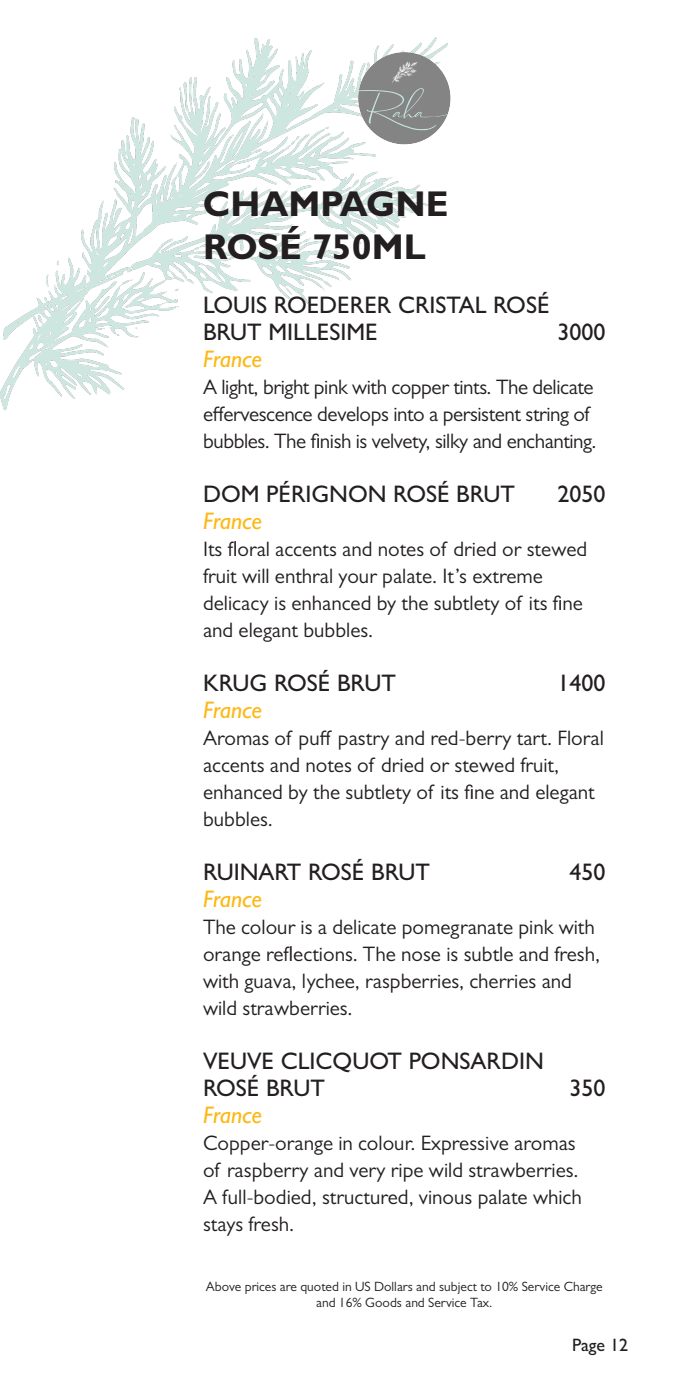
<style>
.page{position:relative;width:681px;height:1382px;background:#fff}
.page>*{position:absolute;margin:0;border:0;box-sizing:border-box;transform-origin:0 0}
.t1{font:700 36px "Gill Sans";color:#231f20}
.t2{font:500 24px "Gill Sans";color:#231f20}
.t3{font:italic 500 24px "Gill Sans";letter-spacing:-.01em;color:#fcb814}
.t4{font:21px/27px "Gill Sans";color:#231f20}
.t5{font:21px/27px "Gill Sans";letter-spacing:-.02em;color:#231f20}
.t6{font:500 18px "Gill Sans";color:#231f20}
.t7{font:13.5px/16.2px "Gill Sans";color:#231f20;text-align:center}
</style>
<div class="page">
<img style="left:0;top:37px;width:447px;height:373px">
<div style="left:358px;top:52px;width:92px;height:92px;background:#848485;border-radius:50%"></div>
<svg style="left:358px;top:62px;width:92px;height:68px"></svg>
<p class="t1" style="left:203px;top:181px;width:247px">CHAMPAGNE</p>
<p class="t1" style="left:203px;top:225px;width:224px">ROSÉ 750ML</p>
<p class="t2" style="left:203px;top:291px;width:348px">LOUIS ROEDERER CRISTAL ROSÉ</p>
<p class="t2" style="left:203px;top:318px;width:176px">BRUT MILLESIME</p>
<p class="t2" style="left:557px;top:318px;width:49px">3000</p>
<p class="t3" style="left:203px;top:345px;width:60px">France</p>
<p class="t5" style="left:203px;top:373px;width:395px">A light, bright pink with copper tints. The delicate effervescence develops into a persistent string of bubbles. The finish is velvety, silky and enchanting.</p>
<p class="t2" style="left:203px;top:480px;width:313px">DOM PÉRIGNON ROSÉ BRUT</p>
<p class="t2" style="left:557px;top:480px;width:49px">2050</p>
<p class="t3" style="left:203px;top:507px;width:60px">France</p>
<p class="t4" style="left:203px;top:535px;width:385px">Its floral accents and notes of dried or stewed fruit will enthral your palate. It’s extreme delicacy is enhanced by the subtlety of its fine and elegant bubbles.</p>
<p class="t2" style="left:203px;top:669px;width:194px">KRUG ROSÉ BRUT</p>
<p class="t2" style="left:557px;top:669px;width:49px">1400</p>
<p class="t3" style="left:203px;top:696px;width:60px">France</p>
<p class="t4" style="left:203px;top:724px;width:402px">Aromas of puff pastry and red-berry tart. Floral accents and notes of dried or stewed fruit, enhanced by the subtlety of its fine and elegant bubbles.</p>
<p class="t2" style="left:203px;top:858px;width:228px">RUINART ROSÉ BRUT</p>
<p class="t2" style="left:569px;top:858px;width:37px">450</p>
<p class="t3" style="left:203px;top:885px;width:60px">France</p>
<p class="t4" style="left:203px;top:913px;width:398px">The colour is a delicate pomegranate pink with orange reflections. The nose is subtle and fresh, with guava, lychee, raspberries, cherries and wild strawberries.</p>
<p class="t2" style="left:203px;top:1047px;width:342px">VEUVE CLICQUOT PONSARDIN</p>
<p class="t2" style="left:203px;top:1074px;width:123px">ROSÉ BRUT</p>
<p class="t2" style="left:569px;top:1074px;width:37px">350</p>
<p class="t3" style="left:203px;top:1101px;width:60px">France</p>
<p class="t4" style="left:203px;top:1129px;width:380px">Copper-orange in colour. Expressive aromas of raspberry and very ripe wild strawberries.<br>A full-bodied, structured, vinous palate which stays fresh.</p>
<p class="t7" style="left:206px;top:1278px;width:398px">Above prices are quoted in US Dollars and subject to 10% Service Charge and 16% Goods and Service Tax.</p>
<p class="t6" style="left:571px;top:1334px;width:58px">Page 12</p>
</div>
